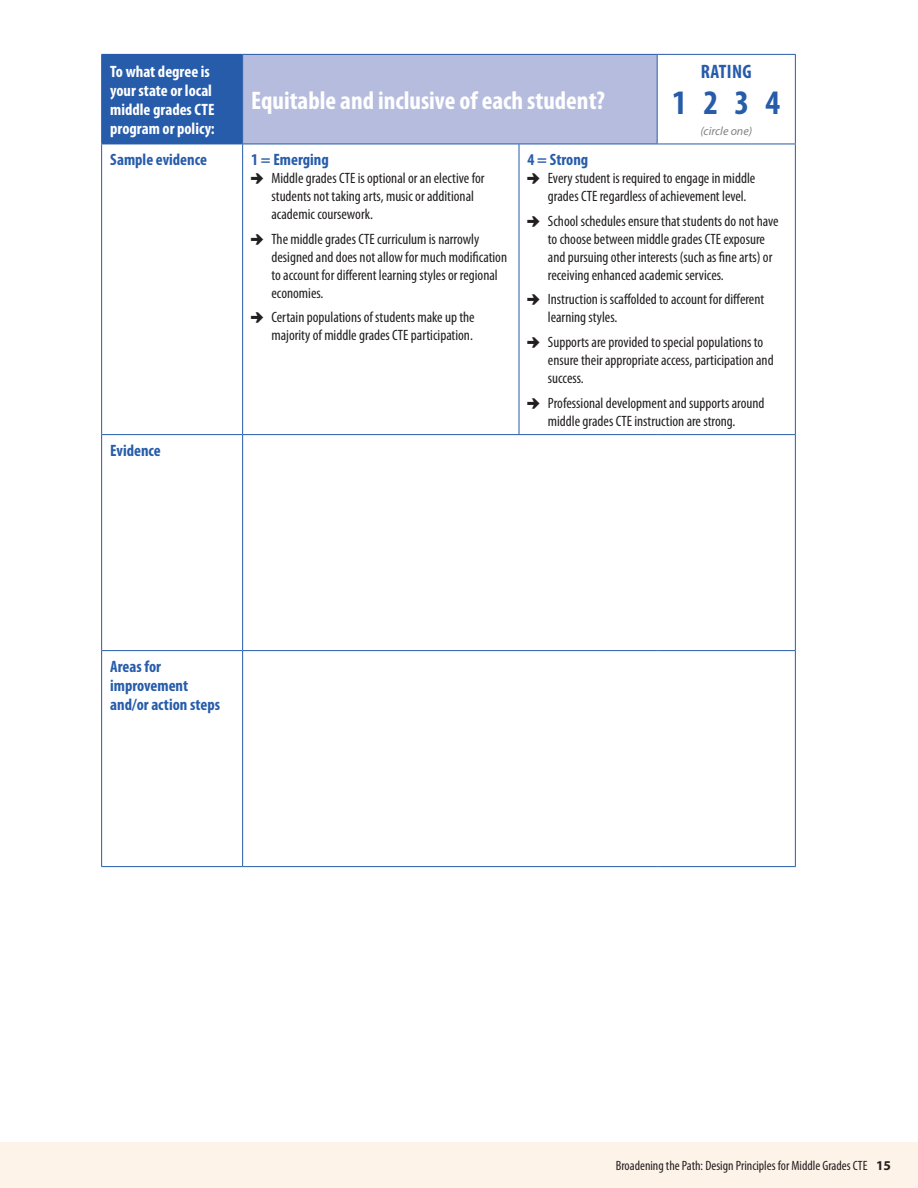
<style>
.page{position:relative;width:918px;height:1188px;background:#fff}
.page>*{position:absolute;margin:0;border:0;box-sizing:border-box;transform-origin:0 0}
.t1{font:700 condensed 34.5px "Myriad Pro";color:#275caa}
.t2{font:700 condensed 25.5px "Myriad Pro";color:#fff}
.t3{font:700 condensed 19.5px "Myriad Pro";letter-spacing:.02em;color:#275caa}
.t4{font:700 condensed 16.5px/18.9px "Myriad Pro";color:#275caa}
.t5{font:700 condensed 16.5px/19px "Myriad Pro";color:#fff}
.t6{font:condensed 15px/18px "Myriad Pro";color:#231f20}
.t7{font:condensed 13.5px "Myriad Pro";color:#231f20}
.body{font:italic 12px "Myriad Pro";color:#808285}
.s1{font-family:"Pointers";font-stretch:normal}
.s2{font-weight:700;font-stretch:normal}
</style>
<div class="page">
<div style="left:0;top:1142px;width:918px;height:46px;background:#fef3e8"></div>
<div style="left:102px;top:54px;width:141px;height:90px;background:#275caa"></div>
<div style="left:243px;top:54px;width:414px;height:90px;background:#b6bcde"></div>
<hr style="left:101px;top:55px;width:1px;height:89px;background:#275caa">
<hr style="left:101px;top:54px;width:142px;height:1px;background:#275caa">
<hr style="left:243px;top:54px;width:276px;height:1px;background:#275caa">
<hr style="left:519px;top:54px;width:138px;height:1px;background:#275caa">
<hr style="left:657px;top:55px;width:1px;height:89px;background:#275caa">
<hr style="left:657px;top:54px;width:139px;height:1px;background:#275caa">
<hr style="left:795px;top:55px;width:1px;height:89px;background:#275caa">
<hr style="left:101px;top:144px;width:1px;height:290px;background:#275caa">
<hr style="left:101px;top:435px;width:1px;height:215px;background:#275caa">
<hr style="left:101px;top:651px;width:1px;height:215px;background:#275caa">
<hr style="left:101px;top:144px;width:142px;height:1px;background:#275caa">
<hr style="left:243px;top:144px;width:276px;height:1px;background:#275caa">
<hr style="left:519px;top:144px;width:138px;height:1px;background:#275caa">
<hr style="left:657px;top:144px;width:139px;height:1px;background:#275caa">
<hr style="left:242px;top:144px;width:1px;height:290px;background:#275caa">
<hr style="left:519px;top:144px;width:1px;height:290px;background:#275caa">
<hr style="left:795px;top:144px;width:1px;height:290px;background:#275caa">
<hr style="left:242px;top:435px;width:1px;height:215px;background:#275caa">
<hr style="left:795px;top:435px;width:1px;height:215px;background:#275caa">
<hr style="left:242px;top:651px;width:1px;height:215px;background:#275caa">
<hr style="left:795px;top:651px;width:1px;height:215px;background:#275caa">
<hr style="left:101px;top:434px;width:142px;height:1px;background:#275caa">
<hr style="left:243px;top:434px;width:276px;height:1px;background:#275caa">
<hr style="left:519px;top:434px;width:138px;height:1px;background:#275caa">
<hr style="left:657px;top:434px;width:139px;height:1px;background:#275caa">
<hr style="left:101px;top:650px;width:142px;height:1px;background:#275caa">
<hr style="left:243px;top:650px;width:276px;height:1px;background:#275caa">
<hr style="left:519px;top:650px;width:138px;height:1px;background:#275caa">
<hr style="left:657px;top:650px;width:139px;height:1px;background:#275caa">
<hr style="left:101px;top:866px;width:142px;height:1px;background:#275caa">
<hr style="left:243px;top:866px;width:276px;height:1px;background:#275caa">
<hr style="left:519px;top:866px;width:138px;height:1px;background:#275caa">
<hr style="left:657px;top:866px;width:139px;height:1px;background:#275caa">
<p class="t5" style="left:110px;top:62px;width:106px">To what degree is your state or local middle grades CTE program or policy:</p>
<p class="t2" style="left:251px;top:86px;width:355px">Equitable and inclusive of each student?</p>
<p class="t3" style="left:701px;top:60px;width:52px">RATING</p>
<p class="t1" style="left:672px;top:84px;width:110px">1 2 3 4</p>
<p class="body" style="left:700px;top:124px;width:53px">(circle one)</p>
<p class="t4" style="left:110px;top:150px;width:98px">Sample evidence</p>
<p class="t4" style="left:251px;top:150px;width:79px">1 = Emerging</p>
<p class="t6" style="left:272px;top:169px;width:215px;text-indent:-20px"><span class="s1">2</span> Middle grades CTE is optional or an elective for students not taking arts, music or additional academic coursework.</p>
<p class="t6" style="left:272px;top:230px;width:237px;text-indent:-20px"><span class="s1">2</span> The middle grades CTE curriculum is narrowly designed and does not allow for much modification to account for different learning styles or regional economies.</p>
<p class="t6" style="left:251px;top:309px;width:225px;text-align:right"><span class="s1">2</span> Certain populations of students make up the majority of middle grades CTE participation.</p>
<p class="t4" style="left:110px;top:441px;width:52px">Evidence</p>
<p class="t4" style="left:528px;top:150px;width:62px">4 = Strong</p>
<p class="t6" style="left:548px;top:169px;width:209px;text-indent:-20px"><span class="s1">2</span> Every student is required to engage in middle grades CTE regardless of achievement level.</p>
<p class="t6" style="left:548px;top:212px;width:232px;text-indent:-20px"><span class="s1">2</span> School schedules ensure that students do not have to choose between middle grades CTE exposure and pursuing other interests (such as fine arts) or receiving enhanced academic services.</p>
<p class="t6" style="left:548px;top:291px;width:218px;text-indent:-20px"><span class="s1">2</span> Instruction is scaffolded to account for different learning styles.</p>
<p class="t6" style="left:548px;top:334px;width:227px;text-indent:-20px"><span class="s1">2</span> Supports are provided to special populations to ensure their appropriate access, participation and success.</p>
<p class="t6" style="left:528px;top:394px;width:238px;text-align:center"><span class="s1">2</span> Professional development and supports around middle grades CTE instruction are strong.</p>
<p class="t4" style="left:110px;top:657px;width:111px">Areas for improvement and/or action steps</p>
<p class="t7" style="left:616px;top:1158px;width:277px">Broadening the Path: Design Principles for Middle Grades CTE <span class="s2">15</span></p>
</div>
